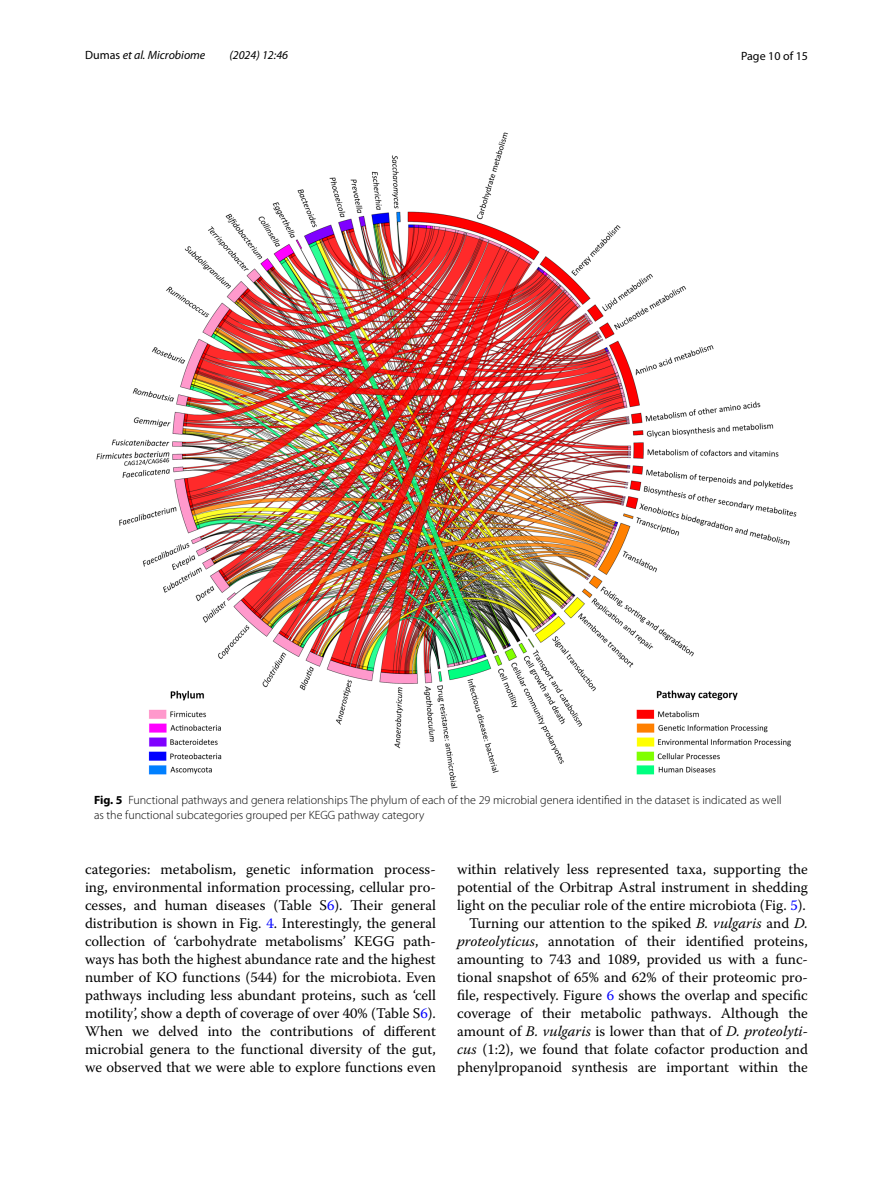
<style>
.page{position:relative;width:893px;height:1187px;background:#fff}
.page>*{position:absolute;margin:0;border:0;box-sizing:border-box;transform-origin:0 0}
.t1{font:14.7px/18px "Warnock Pro";color:#000;text-align:justify}
.t2{font:300 12px/15px "Myriad Pro";color:#000}
.t3{font:italic 12px "Myriad Pro";color:#000}
.t4{font:12px "Myriad Pro";color:#000}
.s1{font-style:normal}
.s2{font-weight:700}
.s3{color:#00f}
.s4{font-style:italic}
</style>
<div class="page">
<img style="left:96px;top:133px;width:701px;height:655px">
<p class="t3" style="left:85px;top:48px;width:122px"><span class="s1">Dumas</span> et al. Microbiome</p>
<p class="t3" style="left:229px;top:48px;width:60px">(2024) 12:46</p>
<p class="t4" style="left:741px;top:48px;width:68px">Page 10 of 15</p>
<p class="t2" style="left:94px;top:792px;width:689px"><span class="s2">Fig. 5</span> Functional pathways and genera relationships The phylum of each of the 29 microbial genera identified in the dataset is indicated as well as the functional subcategories grouped per KEGG pathway category</p>
<p class="t1" style="left:85px;top:860px;width:352px">categories: metabolism, genetic information process&shy;ing, environmental information processing, cellular pro&shy;cesses, and human diseases (Table S<span class="s3">6</span>). Their general distribution is shown in Fig. <span class="s3">4</span>. Interestingly, the general collection of ‘carbohydrate metabolisms’ KEGG path&shy;ways has both the highest abundance rate and the highest number of KO functions (544) for the microbiota. Even pathways including less abundant proteins, such as ‘cell motility’, show a depth of coverage of over 40% (Table S<span class="s3">6</span>).<br>When we delved into the contributions of different microbial genera to the functional diversity of the gut, we observed that we were able to explore functions even</p>
<p class="t1" style="left:457px;top:860px;width:352px;text-align:right">within relatively less represented taxa, supporting the potential of the Orbitrap Astral instrument in shedding light on the peculiar role of the entire microbiota (Fig. <span class="s3">5</span>).<br>Turning our attention to the spiked <span class="s4">B. vulgaris</span> and <span class="s4">D. proteolyticus</span>, annotation of their identified proteins, amounting to 743 and 1089, provided us with a func&shy;tional snapshot of 65% and 62% of their proteomic pro&shy;file, respectively. Figure <span class="s3">6</span> shows the overlap and specific coverage of their metabolic pathways. Although the amount of <span class="s4">B. vulgaris</span> is lower than that of <span class="s4">D. proteolyti&shy;cus</span> (1:2), we found that folate cofactor production and phenylpropanoid synthesis are important within the</p>
</div>
